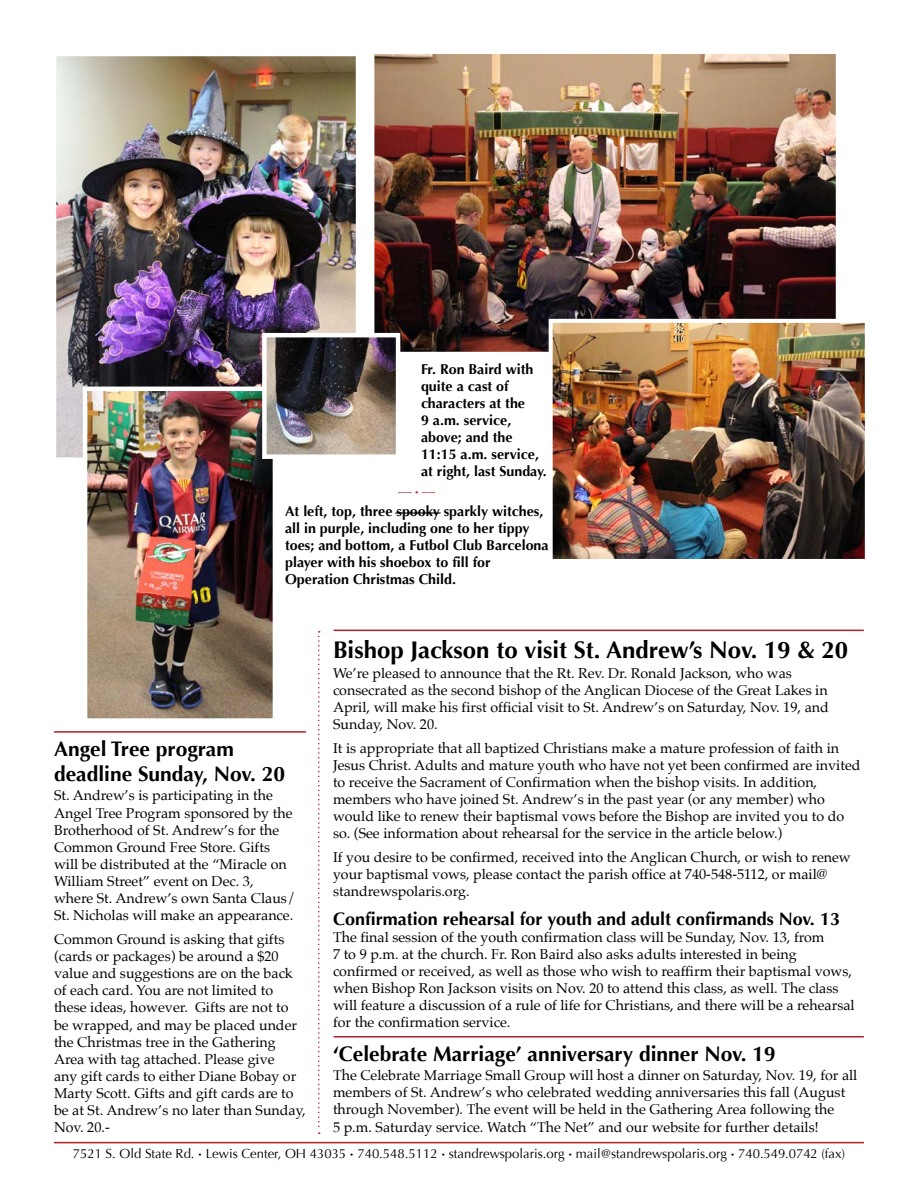
<style>
.page{position:relative;width:918px;height:1188px;background:#fff}
.page>*{position:absolute;margin:0;border:0;box-sizing:border-box;transform-origin:0 0}
.t1{font:700 24px "Optima";color:#000}
.t2{font:700 21px/25.2px "Optima";color:#000}
.t3{font:700 18px "Optima";color:#000}
.t4{font:14.25px/17.1px "Palatino";color:#000}
.t5{font:700 14.25px/17.1px "Optima";color:#000}
.t6{font:14.25px "Galahad Std";color:#b42028}
.t7{font:13.2px "Optima";color:#000}
.s1{font-family:"Galahad Std"}
</style>
<div class="page">
<hr style="left:334px;top:1036px;width:530px;height:2px;background:#b42028">
<hr style="left:54px;top:731px;width:252px;height:2px;background:#b42028">
<hr style="left:54px;top:1142px;width:810px;height:1px;background:#b42028">
<hr style="left:334px;top:630px;width:530px;height:1px;background:#b42028">
<img style="left:375px;top:55px;width:460px;height:296px">
<div style="left:370px;top:50px;width:470px;height:306px;border:4px solid #fff"></div>
<img style="left:57px;top:57px;width:298px;height:400px">
<div style="left:52px;top:52px;width:308px;height:410px;border:4px solid #fff"></div>
<img style="left:554px;top:324px;width:310px;height:234px">
<div style="left:549px;top:319px;width:320px;height:244px;border:4px solid #fff"></div>
<img style="left:88px;top:392px;width:184px;height:326px">
<div style="left:83px;top:387px;width:194px;height:336px;border:4px solid #fff"></div>
<hr style="left:395px;top:512px;width:46px;height:2px;background:#000">
<svg style="left:318px;top:631px;width:2px;height:503px"></svg>
<img style="left:267px;top:338px;width:128px;height:116px">
<div style="left:262px;top:333px;width:138px;height:126px;border:4px solid #fff"></div>
<p class="t5" style="left:421px;top:361px;width:127px">Fr. Ron Baird with quite a cast of characters at the<br>9 a.m. service, above; and the<br>11:15 a.m. service, at right, last Sunday.</p>
<p class="t6" style="left:398px;top:483px;width:39px">— • —</p>
<p class="t5" style="left:285px;top:503px;width:265px">At left, top, three spooky sparkly witches, all in purple, including one to her tippy toes; and bottom, a Futbol Club Barcelona player with his shoebox to fill for Operation Christmas Child.</p>
<h2 class="t2" style="left:54px;top:737px;width:233px">Angel Tree program deadline Sunday, Nov. 20</h2>
<p class="t4" style="left:54px;top:787px;width:243px">St. Andrew’s is participating in the Angel Tree Program sponsored by the Brotherhood of St. Andrew’s for the Common Ground Free Store. Gifts will be distributed at the “Miracle on William Street” event on Dec. 3, where St. Andrew’s own Santa Claus/ St. Nicholas will make an appearance.</p>
<p class="t4" style="left:54px;top:931px;width:253px">Common Ground is asking that gifts (cards or packages) be around a $20 value and suggestions are on the back of each card. You are not limited to these ideas, however. Gifts are not to be wrapped, and may be placed under the Christmas tree in the Gathering Area with tag attached. Please give<br>any gift cards to either Diane Bobay or Marty Scott. Gifts and gift cards are to be at St. Andrew’s no later than Sunday, Nov. 20.-</p>
<h1 class="t1" style="left:333px;top:636px;width:517px">Bishop Jackson to visit St. Andrew’s Nov. 19 &amp; 20</h1>
<p class="t4" style="left:333px;top:664px;width:497px">We’re pleased to announce that the Rt. Rev. Dr. Ronald Jackson, who was consecrated as the second bishop of the Anglican Diocese of the Great Lakes in April, will make his first official visit to St. Andrew’s on Saturday, Nov. 19, and Sunday, Nov. 20.</p>
<p class="t4" style="left:333px;top:739px;width:529px">It is appropriate that all baptized Christians make a mature profession of faith in Jesus Christ. Adults and mature youth who have not yet been confirmed are invited to receive the Sacrament of Confirmation when the bishop visits. In addition, members who have joined St. Andrew’s in the past year (or any member) who would like to renew their baptismal vows before the Bishop are invited you to do so. (See information about rehearsal for the service in the article below.)</p>
<p class="t4" style="left:333px;top:849px;width:519px">If you desire to be confirmed, received into the Anglican Church, or wish to renew your baptismal vows, please contact the parish office at 740-548-5112, or mail@ standrewspolaris.org.</p>
<p class="t3" style="left:333px;top:908px;width:509px">Confirmation rehearsal for youth and adult confirmands Nov. 13</p>
<p class="t4" style="left:333px;top:928px;width:523px">The final session of the youth confirmation class will be Sunday, Nov. 13, from<br>7 to 9 p.m. at the church. Fr. Ron Baird also asks adults interested in being confirmed or received, as well as those who wish to reaffirm their baptismal vows, when Bishop Ron Jackson visits on Nov. 20 to attend this class, as well. The class will feature a discussion of a rule of life for Christians, and there will be a rehearsal for the confirmation service.</p>
<h2 class="t2" style="left:333px;top:1042px;width:444px">‘Celebrate Marriage’ anniversary dinner Nov. 19</h2>
<p class="t4" style="left:333px;top:1067px;width:526px">The Celebrate Marriage Small Group will host a dinner on Saturday, Nov. 19, for all members of St. Andrew’s who celebrated wedding anniversaries this fall (August through November). The event will be held in the Gathering Area following the<br>5 p.m. Saturday service. Watch “The Net” and our website for further details!</p>
<p class="t7" style="left:73px;top:1146px;width:774px">7521 S. Old State Rd. <span class="s1">•</span> Lewis Center, OH 43035 <span class="s1">•</span> 740.548.5112 <span class="s1">•</span> standrewspolaris.org <span class="s1">•</span> mail@standrewspolaris.org <span class="s1">•</span> 740.549.0742 (fax)</p>
</div>
